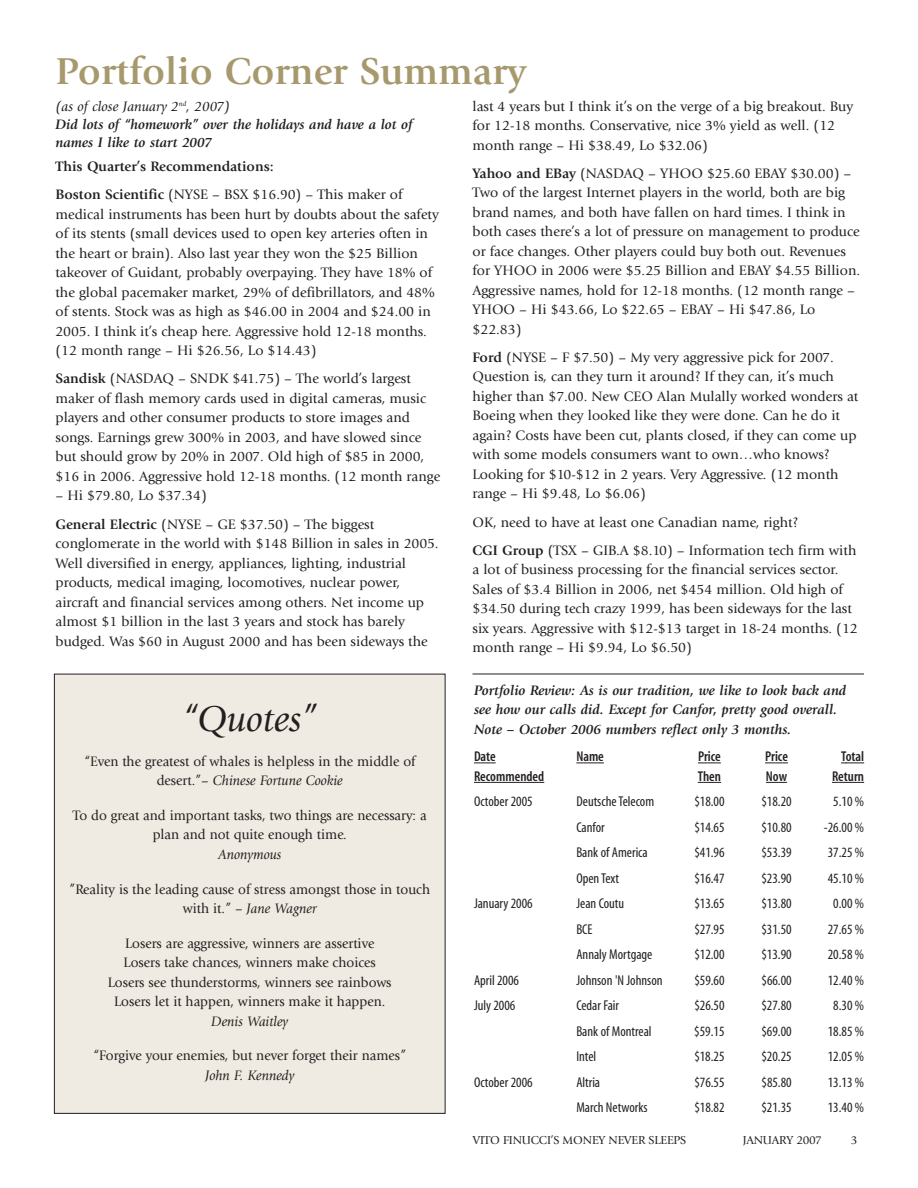
<style>
.page{position:relative;width:918px;height:1188px;background:#fff}
.page>*{position:absolute;margin:0;border:0;box-sizing:border-box;transform-origin:0 0}
.t1{font:700 39px "Giovanni";color:#a7996e}
.t2{font:italic 37.5px "Giovanni";color:#231f20}
.t3{font:14.25px/19.5px "Giovanni";color:#231f20}
.t4{font:14.25px/19.5px "Giovanni";color:#231f20;text-align:center;scale:.96 1}
.t5{font:14.25px "Myriad MM 400 300";color:#231f20}
.t6{font:italic 700 14.25px/18px "Giovanni";color:#231f20}
.t7{font:700 14.25px/28.2px "Giovanni";color:#231f20}
.t8{font:14.25px "Myriad MM 565 300";color:#231f20}
.t9{font:italic 14.25px "Giovanni";color:#231f20;scale:.96 1}
.t10{font:12px "Giovanni";letter-spacing:-.01em;color:#231f20}
.s1{font-weight:400}
.s2{font-weight:700}
.s3{font-style:italic}
</style>
<div class="page">
<svg style="left:54px;top:673px;width:811px;height:441px"></svg>
<h1 class="t1" style="left:56px;top:55px;width:472px">Portfolio Corner Summary</h1>
<p class="t6" style="left:56px;top:98px;width:359px"><span class="s1">(as of close January 2</span><sup>nd</sup><span class="s1">, 2007)<br></span>Did lots of “homework” over the holidays and have a lot of names I like to start 2007</p>
<p class="t7" style="left:56px;top:154px;width:349px">This Quarter’s Recommendations:<br>Boston Scientific <span class="s1">(NYSE – BSX $16.90) – This maker of</span></p>
<p class="t3" style="left:56px;top:206px;width:385px">medical instruments has been hurt by doubts about the safety of its stents (small devices used to open key arteries often in the heart or brain). Also last year they won the $25 Billion takeover of Guidant, probably overpaying. They have 18% of the global pacemaker market, 29% of defibrillators, and 48% of stents. Stock was as high as $46.00 in 2004 and $24.00 in 2005. I think it’s cheap here. Aggressive hold 12-18 months. (12 month range – Hi $26.56, Lo $14.43)</p>
<p class="t3" style="left:56px;top:370px;width:386px"><span class="s2">Sandisk</span> (NASDAQ – SNDK $41.75) – The world’s largest maker of flash memory cards used in digital cameras, music players and other consumer products to store images and songs. Earnings grew 300% in 2003, and have slowed since but should grow by 20% in 2007. Old high of $85 in 2000, $16 in 2006. Aggressive hold 12-18 months. (12 month range</p>
<p class="t3" style="left:56px;top:483px;width:320px;line-height:28.2px">– Hi $79.80, Lo $37.34)<br><span class="s2">General Electric</span> (NYSE – GE $37.50) – The biggest</p>
<p class="t3" style="left:56px;top:535px;width:385px">conglomerate in the world with $148 Billion in sales in 2005.<br>Well diversified in energy, appliances, lighting, industrial products, medical imaging, locomotives, nuclear power, aircraft and financial services among others. Net income up almost $1 billion in the last 3 years and stock has barely budged. Was $60 in August 2000 and has been sideways the</p>
<h2 class="t2" style="left:182px;top:704px;width:138px">“Quotes”</h2>
<p class="t4" style="left:84px;top:753px;width:347px">“Even the greatest of whales is helpless in the middle of desert.”– <span class="s3">Chinese Fortune Cookie</span></p>
<p class="t4" style="left:73px;top:807px;width:370px">To do great and important tasks, two things are necessary: a plan and not quite enough time.</p>
<p class="t9" style="left:218px;top:849px;width:67px">Anonymous</p>
<p class="t4" style="left:69px;top:880px;width:377px">”Reality is the leading cause of stress amongst those in touch with it.” – <span class="s3">Jane Wagner</span></p>
<p class="t4" style="left:108px;top:935px;width:297px">Losers are aggressive, winners are assertive Losers take chances, winners make choices Losers see thunderstorms, winners see rainbows Losers let it happen, winners make it happen.</p>
<p class="t9" style="left:211px;top:1015px;width:82px">Denis Waitley</p>
<p class="t4" style="left:93px;top:1047px;width:328px">“Forgive your enemies, but never forget their names”</p>
<p class="t9" style="left:205px;top:1070px;width:94px">John F. Kennedy</p>
<p class="t3" style="left:473px;top:97px;width:382px">last 4 years but I think it’s on the verge of a big breakout. Buy for 12-18 months. Conservative, nice 3% yield as well. (12 month range – Hi $38.49, Lo $32.06)</p>
<p class="t3" style="left:473px;top:165px;width:389px"><span class="s2">Yahoo and EBay</span> (NASDAQ – YHOO $25.60 EBAY $30.00) – Two of the largest Internet players in the world, both are big brand names, and both have fallen on hard times. I think in both cases there’s a lot of pressure on management to produce or face changes. Other players could buy both out. Revenues for YHOO in 2006 were $5.25 Billion and EBAY $4.55 Billion.<br>Aggressive names, hold for 12-18 months. (12 month range – YHOO – Hi $43.66, Lo $22.65 – EBAY – Hi $47.86, Lo $22.83)</p>
<p class="t3" style="left:473px;top:349px;width:387px"><span class="s2">Ford</span> (NYSE – F $7.50) – My very aggressive pick for 2007.<br>Question is, can they turn it around? If they can, it’s much higher than $7.00. New CEO Alan Mulally worked wonders at Boeing when they looked like they were done. Can he do it again? Costs have been cut, plants closed, if they can come up with some models consumers want to own…who knows?<br>Looking for $10-$12 in 2 years. Very Aggressive. (12 month range – Hi $9.48, Lo $6.06)</p>
<p class="t3" style="left:473px;top:509px;width:385px;line-height:28.2px">OK, need to have at least one Canadian name, right?<br><span class="s2">CGI Group</span> (TSX – GIB.A $8.10) – Information tech firm with</p>
<p class="t3" style="left:472px;top:561px;width:387px">a lot of business processing for the financial services sector.<br>Sales of $3.4 Billion in 2006, net $454 million. Old high of $34.50 during tech crazy 1999, has been sideways for the last six years. Aggressive with $12-$13 target in 18-24 months. (12 month range – Hi $9.94, Lo $6.50)</p>
<p class="t6" style="left:474px;top:681px;width:374px;line-height:19.5px">Portfolio Review: As is our tradition, we like to look back and see how our calls did. Except for Canfor, pretty good overall.</p>
<p class="t6" style="left:474px;top:721px;width:319px">Note – October 2006 numbers reflect only 3 months.</p>
<p class="t8" style="left:474px;top:752px;width:23px">Date</p>
<p class="t8" style="left:576px;top:752px;width:29px">Name</p>
<p class="t8" style="left:698px;top:752px;width:24px">Price</p>
<p class="t8" style="left:765px;top:752px;width:24px">Price</p>
<p class="t8" style="left:841px;top:752px;width:25px">Total</p>
<p class="t8" style="left:474px;top:771px;width:72px">Recommended</p>
<p class="t8" style="left:698px;top:771px;width:25px">Then</p>
<p class="t8" style="left:766px;top:771px;width:23px">Now</p>
<p class="t8" style="left:832px;top:771px;width:34px">Return</p>
<p class="t5" style="left:474px;top:797px;width:60px">October 2005</p>
<p class="t5" style="left:576px;top:797px;width:79px">Deutsche Telecom</p>
<p class="t5" style="left:694px;top:797px;width:32px">$18.00</p>
<p class="t5" style="left:761px;top:797px;width:32px">$18.20</p>
<p class="t5" style="left:833px;top:797px;width:32px">5.10 %</p>
<p class="t5" style="left:576px;top:822px;width:30px">Canfor</p>
<p class="t5" style="left:694px;top:822px;width:32px">$14.65</p>
<p class="t5" style="left:761px;top:822px;width:32px">$10.80</p>
<p class="t5" style="left:824px;top:822px;width:42px">-26.00 %</p>
<p class="t5" style="left:576px;top:848px;width:73px">Bank of America</p>
<p class="t5" style="left:694px;top:848px;width:32px">$41.96</p>
<p class="t5" style="left:761px;top:848px;width:32px">$53.39</p>
<p class="t5" style="left:828px;top:848px;width:38px">37.25 %</p>
<p class="t5" style="left:576px;top:873px;width:44px">Open Text</p>
<p class="t5" style="left:694px;top:873px;width:32px">$16.47</p>
<p class="t5" style="left:761px;top:873px;width:32px">$23.90</p>
<p class="t5" style="left:828px;top:873px;width:38px">45.10 %</p>
<p class="t5" style="left:474px;top:899px;width:60px">January 2006</p>
<p class="t5" style="left:576px;top:899px;width:49px">Jean Coutu</p>
<p class="t5" style="left:694px;top:899px;width:32px">$13.65</p>
<p class="t5" style="left:762px;top:899px;width:32px">$13.80</p>
<p class="t5" style="left:833px;top:899px;width:32px">0.00 %</p>
<p class="t5" style="left:576px;top:924px;width:18px">BCE</p>
<p class="t5" style="left:694px;top:924px;width:32px">$27.95</p>
<p class="t5" style="left:761px;top:924px;width:32px">$31.50</p>
<p class="t5" style="left:828px;top:924px;width:38px">27.65 %</p>
<p class="t5" style="left:576px;top:950px;width:78px">Annaly Mortgage</p>
<p class="t5" style="left:694px;top:950px;width:32px">$12.00</p>
<p class="t5" style="left:762px;top:950px;width:32px">$13.90</p>
<p class="t5" style="left:828px;top:950px;width:38px">20.58 %</p>
<p class="t5" style="left:474px;top:975px;width:47px">April 2006</p>
<p class="t5" style="left:576px;top:975px;width:88px">Johnson 'N Johnson</p>
<p class="t5" style="left:694px;top:975px;width:32px">$59.60</p>
<p class="t5" style="left:762px;top:975px;width:32px">$66.00</p>
<p class="t5" style="left:828px;top:975px;width:38px">12.40 %</p>
<p class="t5" style="left:474px;top:1001px;width:43px">July 2006</p>
<p class="t5" style="left:576px;top:1001px;width:44px">Cedar Fair</p>
<p class="t5" style="left:694px;top:1001px;width:32px">$26.50</p>
<p class="t5" style="left:761px;top:1001px;width:32px">$27.80</p>
<p class="t5" style="left:833px;top:1001px;width:32px">8.30 %</p>
<p class="t5" style="left:576px;top:1026px;width:77px">Bank of Montreal</p>
<p class="t5" style="left:694px;top:1026px;width:32px">$59.15</p>
<p class="t5" style="left:761px;top:1026px;width:32px">$69.00</p>
<p class="t5" style="left:828px;top:1026px;width:38px">18.85 %</p>
<p class="t5" style="left:576px;top:1052px;width:21px">Intel</p>
<p class="t5" style="left:694px;top:1052px;width:32px">$18.25</p>
<p class="t5" style="left:761px;top:1052px;width:32px">$20.25</p>
<p class="t5" style="left:828px;top:1052px;width:38px">12.05 %</p>
<p class="t5" style="left:474px;top:1077px;width:60px">October 2006</p>
<p class="t5" style="left:576px;top:1077px;width:25px">Altria</p>
<p class="t5" style="left:694px;top:1077px;width:32px">$76.55</p>
<p class="t5" style="left:762px;top:1077px;width:32px">$85.80</p>
<p class="t5" style="left:828px;top:1077px;width:38px">13.13 %</p>
<p class="t5" style="left:576px;top:1103px;width:73px">March Networks</p>
<p class="t5" style="left:694px;top:1103px;width:32px">$18.82</p>
<p class="t5" style="left:761px;top:1103px;width:32px">$21.35</p>
<p class="t5" style="left:828px;top:1103px;width:38px">13.40 %</p>
<p class="t10" style="left:473px;top:1135px;width:215px">VITO FINUCCI’S MONEY NEVER SLEEPS</p>
<p class="t10" style="left:743px;top:1135px;width:80px">JANUARY 2007</p>
<p class="t10" style="left:851px;top:1135px;width:8px">3</p>
</div>
